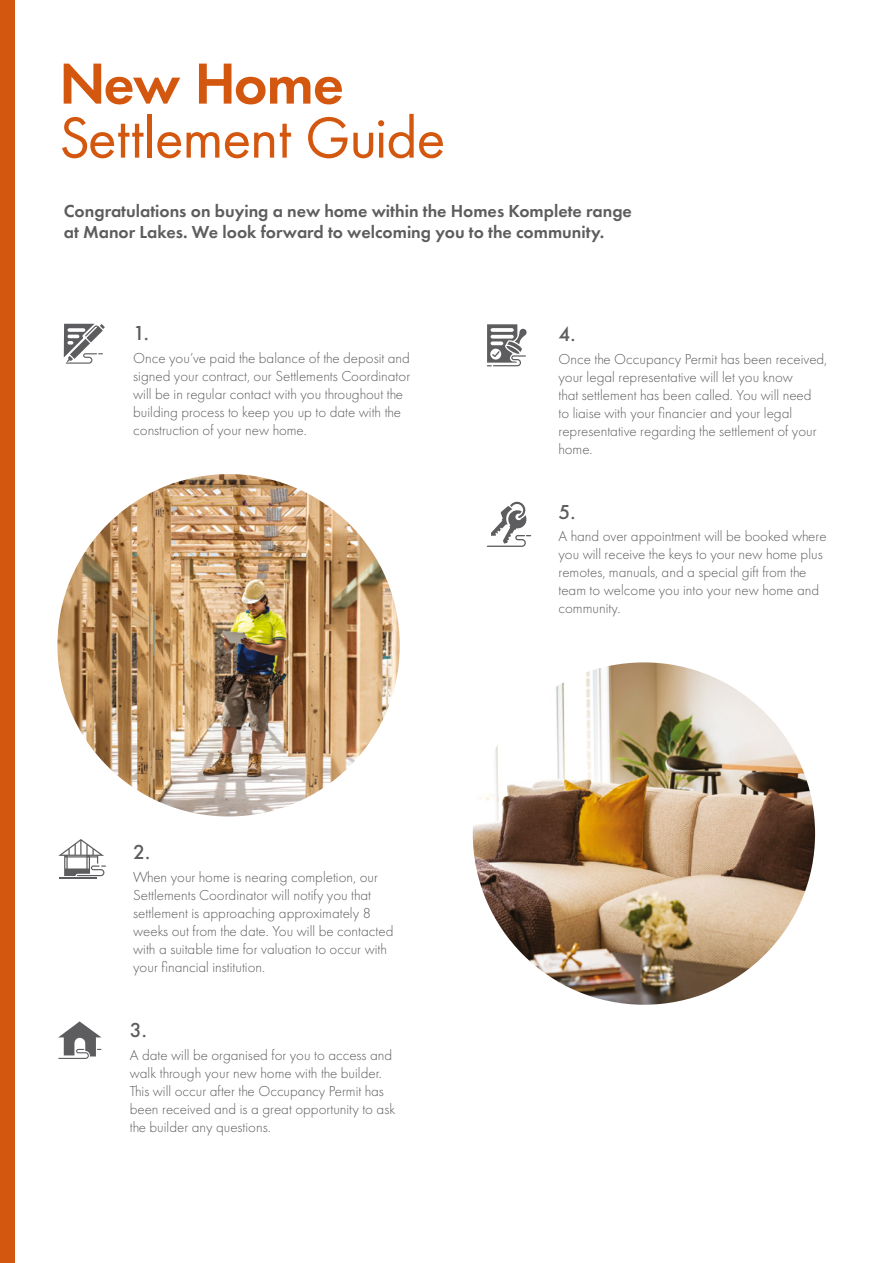
<style>
.page{position:relative;width:893px;height:1263px;background:#fff}
.page>*{position:absolute;margin:0;border:0;box-sizing:border-box;transform-origin:0 0}
.t1{font:60px "Futura PT";letter-spacing:-.02em;color:#d45710}
.t2{font:600 60px "Futura PT";letter-spacing:-.03em;color:#d45710}
.t3{font:500 21px "Futura PT";color:#5d5c5e}
.t4{font:600 18px/21px "Futura PT";color:#5d5c5e}
.t5{font:300 15px/18px "Futura PT";color:#5d5c5e}
</style>
<div class="page">
<svg style="left:58px;top:1021px;width:44px;height:38px"></svg>
<svg style="left:487px;top:501px;width:44px;height:46px"></svg>
<svg style="left:487px;top:324px;width:40px;height:42px"></svg>
<svg style="left:64px;top:324px;width:41px;height:40px"></svg>
<svg style="left:58px;top:839px;width:48px;height:37px"></svg>
<hr style="left:59px;top:877px;width:38px;height:2px;background:#5d5c5e">
<img style="left:473px;top:662px;width:342px;height:343px;border-radius:171px">
<img style="left:57px;top:474px;width:343px;height:342px;border-radius:171px">
<div style="left:0;top:0;width:15px;height:1263px;background:#d45710"></div>
<h1 class="t2" style="left:59px;top:46px;width:286px">New Home</h1>
<h1 class="t1" style="left:59px;top:102px;width:388px">Settlement Guide</h1>
<p class="t4" style="left:64px;top:200px;width:570px">Congratulations on buying a new home within the Homes Komplete range at Manor Lakes. We look forward to welcoming you to the community.</p>
<h2 class="t3" style="left:133px;top:321px;width:17px">1.</h2>
<p class="t5" style="left:133px;top:349px;width:278px">Once you’ve paid the balance of the deposit and signed your contract, our Settlements Coordinator will be in regular contact with you throughout the building process to keep you up to date with the construction of your new home.</p>
<h2 class="t3" style="left:133px;top:840px;width:18px">2.</h2>
<p class="t5" style="left:133px;top:868px;width:262px">When your home is nearing completion, our Settlements Coordinator will notify you that settlement is approaching approximately 8 weeks out from the date. You will be contacted with a suitable time for valuation to occur with your financial institution.</p>
<h2 class="t3" style="left:130px;top:1018px;width:18px">3.</h2>
<p class="t5" style="left:130px;top:1046px;width:267px">A date will be organised for you to access and walk through your new home with the builder.<br>This will occur after the Occupancy Permit has been received and is a great opportunity to ask the builder any questions.</p>
<h2 class="t3" style="left:558px;top:322px;width:18px">4.</h2>
<p class="t5" style="left:558px;top:350px;width:270px">Once the Occupancy Permit has been received, your legal representative will let you know<br>that settlement has been called. You will need<br>to liaise with your financier and your legal representative regarding the settlement of your home.</p>
<h2 class="t3" style="left:558px;top:499px;width:18px">5.</h2>
<p class="t5" style="left:558px;top:527px;width:270px">A hand over appointment will be booked where you will receive the keys to your new home plus remotes, manuals, and a special gift from the team to welcome you into your new home and community.</p>
</div>
